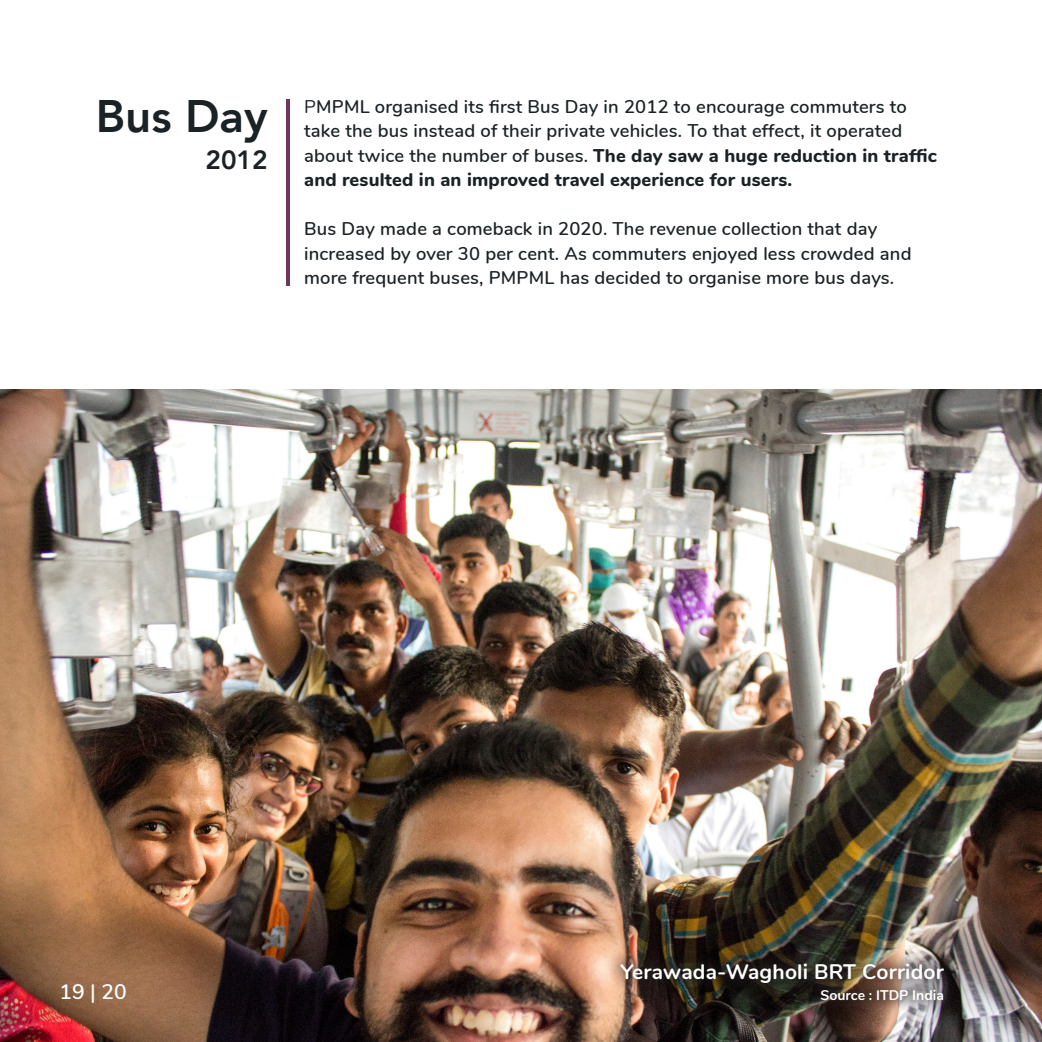
<style>
.page{position:relative;width:1042px;height:1042px;background:#fff}
.page>*{position:absolute;margin:0;border:0;box-sizing:border-box;transform-origin:0 0}
.t1{font:800 45.5px "Avenir";color:#1b2225}
.t2{font:800 26.25px "Avenir";color:#1b2225}
.t3{font:700 21px "Nunito";letter-spacing:.01em;color:#fff}
.t4{font:600 21px "Nunito";color:#fff}
.t5{font:600 18.38px/24.5px "Nunito";letter-spacing:.01em;color:#1b2225}
.t6{font:700 14px "Nunito";color:#fff}
.s1{font-weight:400}
.s2{font-weight:800}
</style>
<div class="page">
<img style="left:0;top:390px;width:1042px;height:652px">
<hr style="left:286px;top:99px;width:3px;height:186px;background:#73355e">
<div style="left:605px;top:947px;width:355px;height:68px;background:#231f20;opacity:.5"></div>
<p class="t1" style="left:96px;top:81px;width:173px">Bus Day</p>
<p class="t2" style="left:205px;top:140px;width:64px">2012</p>
<p class="t5" style="left:304px;top:93px;width:634px"><span class="s1">P</span>MPML organised its first Bus Day in 2012 to encourage commuters to take the bus instead of their private vehicles. To that effect, it operated about twice the number of buses. <span class="s2">The day saw a huge reduction in traffic and resulted in an improved travel experience for users.</span></p>
<p class="t5" style="left:304px;top:216px;width:609px">Bus Day made a comeback in 2020. The revenue collection that day increased by over 30 per cent. As commuters enjoyed less crowded and more frequent buses, PMPML has decided to organise more bus days.</p>
<p class="t4" style="left:60px;top:976px;width:69px">19 | 20</p>
<p class="t3" style="left:620px;top:956px;width:325px">Yerawada-Wagholi BRT Corridor</p>
<p class="t6" style="left:820px;top:984px;width:125px">Source : ITDP India</p>
</div>
